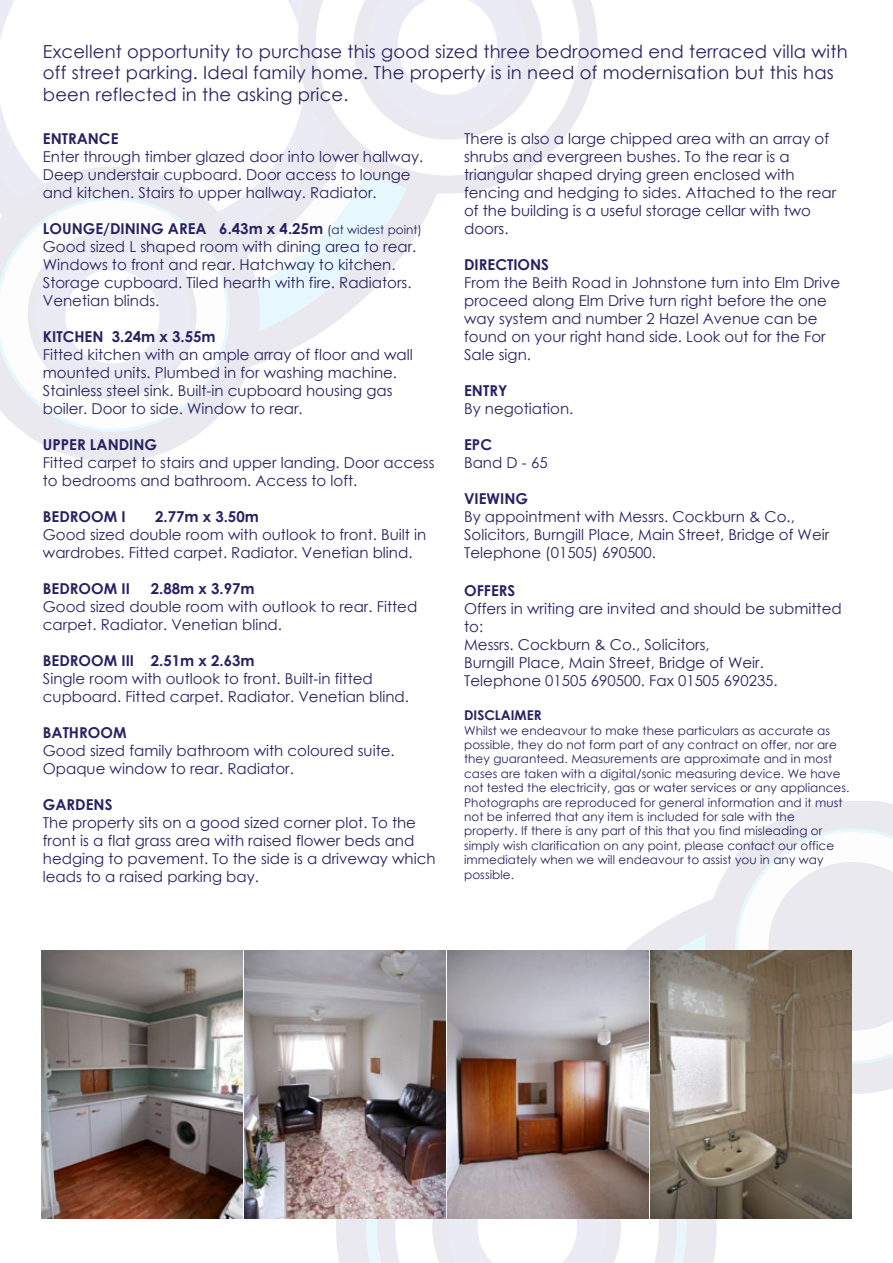
<style>
.page{position:relative;width:893px;height:1263px;background:#fff}
.page>*{position:absolute;margin:0;border:0;box-sizing:border-box;transform-origin:0 0}
.t1{font:18px/21.6px "Century Gothic";letter-spacing:.01em;color:#262262}
.t2{font:15px/18px "Century Gothic";color:#262262}
.t3{font:700 15px "Century Gothic";color:#262262}
.t4{font:700 13.5px "Century Gothic";color:#262262}
.t5{font:12px/14.4px "Century Gothic";letter-spacing:.005em;color:#262262}
.s1{font-weight:700}
.s2{font-size:12px}
</style>
<div class="page">
<svg style="left:277px;top:199px;width:158px;height:157px"></svg>
<svg style="left:277px;top:199px;width:125px;height:118px"></svg>
<svg style="left:0;top:0;width:352px;height:259px"></svg>
<svg style="left:0;top:168px;width:277px;height:293px"></svg>
<svg style="left:0;top:201px;width:245px;height:223px"></svg>
<svg style="left:28px;top:232px;width:181px;height:158px"></svg>
<svg style="left:292px;top:0;width:306px;height:199px"></svg>
<svg style="left:350px;top:0;width:211px;height:133px"></svg>
<svg style="left:629px;top:910px;width:58px;height:37px"></svg>
<svg style="left:687px;top:801px;width:206px;height:290px"></svg>
<svg style="left:720px;top:837px;width:173px;height:219px"></svg>
<svg style="left:336px;top:1219px;width:381px;height:44px;background:#e9eaf0"></svg>
<svg style="left:368px;top:1219px;width:313px;height:44px"></svg>
<svg style="left:413px;top:1219px;width:209px;height:44px"></svg>
<img style="left:41px;top:950px;width:811px;height:269px">
<p class="t1" style="left:43px;top:40px;width:806px">Excellent opportunity to purchase this good sized three bedroomed end terraced villa with off street parking. Ideal family home. The property is in need of modernisation but this has been reflected in the asking price.</p>
<p class="t3" style="left:43px;top:127px;width:77px">ENTRANCE</p>
<p class="t2" style="left:43px;top:148px;width:382px">Enter through timber glazed door into lower hallway.<br>Deep understair cupboard. Door access to lounge and kitchen. Stairs to upper hallway. Radiator.</p>
<p class="t2" style="left:43px;top:220px;width:381px"><span class="s1">LOUNGE/DINING AREA 6.43m x 4.25m</span> <span class="s2">(at widest point)<br></span>Good sized L shaped room with dining area to rear.<br>Windows to front and rear. Hatchway to kitchen.<br>Storage cupboard. Tiled hearth with fire. Radiators.<br>Venetian blinds.</p>
<p class="t3" style="left:43px;top:325px;width:174px">KITCHEN 3.24m x 3.55m</p>
<p class="t2" style="left:43px;top:346px;width:371px">Fitted kitchen with an ample array of floor and wall mounted units. Plumbed in for washing machine.<br>Stainless steel sink. Built-in cupboard housing gas boiler. Door to side. Window to rear.</p>
<p class="t3" style="left:43px;top:433px;width:116px">UPPER LANDING</p>
<p class="t2" style="left:43px;top:454px;width:393px">Fitted carpet to stairs and upper landing. Door access to bedrooms and bathroom. Access to loft.</p>
<p class="t3" style="left:43px;top:505px;width:84px">BEDROOM I</p>
<p class="t3" style="left:155px;top:505px;width:105px">2.77m x 3.50m</p>
<p class="t2" style="left:43px;top:526px;width:385px">Good sized double room with outlook to front. Built in wardrobes. Fitted carpet. Radiator. Venetian blind.</p>
<p class="t3" style="left:43px;top:577px;width:89px">BEDROOM II</p>
<p class="t3" style="left:151px;top:577px;width:105px">2.88m x 3.97m</p>
<p class="t2" style="left:43px;top:598px;width:376px">Good sized double room with outlook to rear. Fitted carpet. Radiator. Venetian blind.</p>
<p class="t3" style="left:43px;top:649px;width:213px">BEDROOM III 2.51m x 2.63m</p>
<p class="t2" style="left:43px;top:670px;width:368px">Single room with outlook to front. Built-in fitted cupboard. Fitted carpet. Radiator. Venetian blind.</p>
<p class="t3" style="left:43px;top:721px;width:85px">BATHROOM</p>
<p class="t2" style="left:43px;top:742px;width:353px">Good sized family bathroom with coloured suite.<br>Opaque window to rear. Radiator.</p>
<p class="t3" style="left:43px;top:793px;width:71px">GARDENS</p>
<p class="t2" style="left:43px;top:814px;width:394px">The property sits on a good sized corner plot. To the front is a flat grass area with raised flower beds and hedging to pavement. To the side is a driveway which leads to a raised parking bay.</p>
<p class="t2" style="left:464px;top:130px;width:374px">There is also a large chipped area with an array of shrubs and evergreen bushes. To the rear is a triangular shaped drying green enclosed with fencing and hedging to sides. Attached to the rear of the building is a useful storage cellar with two doors.</p>
<p class="t3" style="left:464px;top:253px;width:86px">DIRECTIONS</p>
<p class="t2" style="left:464px;top:274px;width:378px">From the Beith Road in Johnstone turn into Elm Drive proceed along Elm Drive turn right before the one way system and number 2 Hazel Avenue can be found on your right hand side. Look out for the For Sale sign.</p>
<p class="t3" style="left:464px;top:379px;width:45px">ENTRY</p>
<p class="t2" style="left:464px;top:400px;width:111px">By negotiation.</p>
<p class="t3" style="left:464px;top:433px;width:29px">EPC</p>
<p class="t2" style="left:464px;top:454px;width:85px">Band D - 65</p>
<p class="t3" style="left:464px;top:487px;width:65px">VIEWING</p>
<p class="t2" style="left:464px;top:508px;width:367px">By appointment with Messrs. Cockburn &amp; Co.,<br>Solicitors, Burngill Place, Main Street, Bridge of Weir<br>Telephone (01505) 690500.</p>
<p class="t3" style="left:464px;top:579px;width:53px">OFFERS</p>
<p class="t2" style="left:464px;top:599px;width:379px">Offers in writing are invited and should be submitted to:<br>Messrs. Cockburn &amp; Co., Solicitors,<br>Burngill Place, Main Street, Bridge of Weir.<br>Telephone 01505 690500. Fax 01505 690235.</p>
<p class="t4" style="left:464px;top:705px;width:79px">DISCLAIMER</p>
<p class="t5" style="left:464px;top:723px;width:387px">Whilst we endeavour to make these particulars as accurate as possible, they do not form part of any contract on offer, nor are they guaranteed. Measurements are approximate and in most cases are taken with a digital/sonic measuring device. We have not tested the electricity, gas or water services or any appliances.<br>Photographs are reproduced for general information and it must not be inferred that any item is included for sale with the property. If there is any part of this that you find misleading or simply wish clarification on any point, please contact our office immediately when we will endeavour to assist you in any way possible.</p>
</div>
